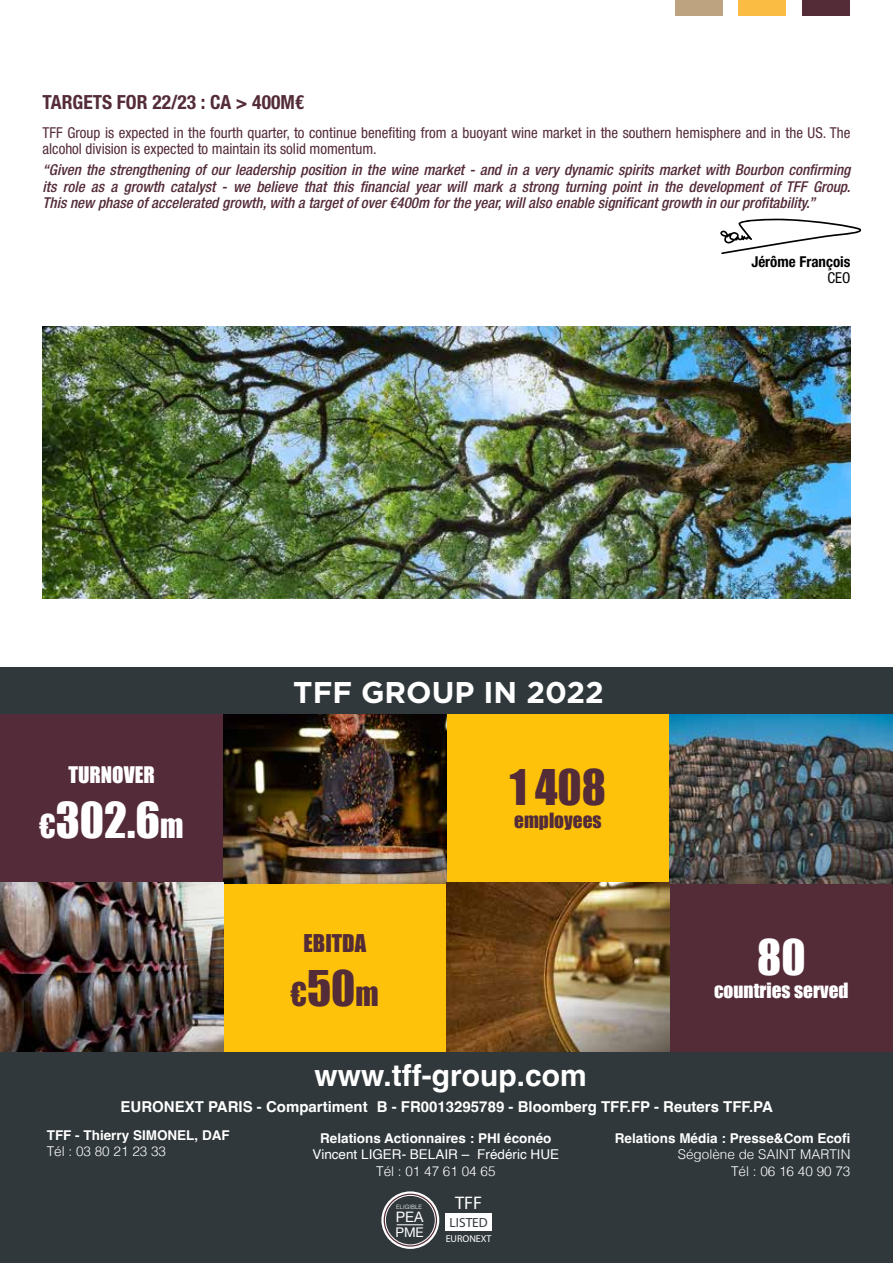
<style>
.page{position:relative;width:893px;height:1263px;background:#fff}
.page>*{position:absolute;margin:0;border:0;box-sizing:border-box;transform-origin:0 0}
.t1{font:45.45px "Impact";color:#fff}
.t2{font:45.15px "Impact";color:#542c38}
.t3{font:45.15px "Impact";color:#fff}
.t4{font:30.15px "Impact";color:#542c38}
.t5{font:700 30px "Helvetica";color:#fff}
.t6{font:700 30px "Gotham";color:#fff}
.t7{font:22.5px "Impact";color:#542c38}
.t8{font:21px "Impact";color:#fff}
.t9{font:700 condensed 19.5px "Helvetica Neue LT Std";color:#542c38}
.t10{font:19.35px "Impact";color:#fff}
.t11{font:19.35px "Impact";color:#542c38}
.t12{font:18.3px "Myriad Pro";color:#fff}
.t13{font:italic 500 condensed 15px/16.5px "Helvetica Neue LT Std";color:#542c38;text-align:justify}
.t14{font:condensed 15px/16.5px "Helvetica Neue LT Std";color:#542c38}
.t15{font:700 15px "Helvetica";color:#fff}
.t16{font:700 condensed 15px "Helvetica Neue LT Std";color:#000}
.t17{font:condensed 15px "Helvetica Neue LT Std";color:#000}
.t18{font:14.4px "Helvetica Neue";color:#fff}
.t19{font:700 13.5px "Helvetica";color:#fff}
.t20{font:300 13.5px/16.5px "Helvetica";color:#fff;text-align:right}
.t21{font:13.5px "Helvetica";color:#fff}
.t22{font:13.35px "Helvetica Neue";color:#fff}
.t23{font:13.2px "Myriad Pro";color:#30383b}
.t24{font:9.9px "Myriad Pro";color:#fff}
.t25{font:300 6px "Helvetica";color:#fff}
.s1{font-size:30.3px}
.s2{font-size:45.15px}
</style>
<div class="page">
<div style="left:675px;top:0;width:47px;height:15px;background:#bda37f"></div>
<div style="left:739px;top:0;width:47px;height:15px;background:#fbbc43"></div>
<div style="left:802px;top:0;width:47px;height:15px;background:#542c38"></div>
<img style="left:43px;top:326px;width:807px;height:272px">
<svg style="left:720px;top:218px;width:141px;height:36px"></svg>
<div style="left:0;top:1051px;width:893px;height:212px;background:#30383b"></div>
<svg style="left:383px;top:1192px;width:55px;height:56px"></svg>
<div style="left:381px;top:1191px;width:58px;height:58px;border:2px solid #fff;border-radius:50%"></div>
<div style="left:385px;top:1195px;width:50px;height:50px;background:#30383b;border-radius:50%"></div>
<div style="left:385px;top:1195px;width:51px;height:50px;border:1px solid #fff;border-radius:50%"></div>
<div style="left:445px;top:1214px;width:47px;height:17px;background:#fff"></div>
<svg style="left:397px;top:1224px;width:26px;height:1px"></svg>
<div style="left:0;top:668px;width:893px;height:46px;background:#30383b"></div>
<div style="left:0;top:714px;width:223px;height:169px;background:#542b38"></div>
<div style="left:446px;top:714px;width:224px;height:169px;background:#fdc209"></div>
<div style="left:223px;top:883px;width:223px;height:169px;background:#fdc209"></div>
<div style="left:670px;top:883px;width:223px;height:169px;background:#542c38"></div>
<img style="left:223px;top:714px;width:223px;height:169px">
<img style="left:0;top:883px;width:223px;height:169px">
<img style="left:670px;top:714px;width:223px;height:169px">
<img style="left:446px;top:883px;width:224px;height:169px">
<h3 class="t9" style="left:43px;top:90px;width:263px">TARGETS FOR 22/23 : CA &gt; 400M€</h3>
<p class="t14" style="left:43px;top:124px;width:809px">TFF Group is expected in the fourth quarter, to continue benefiting from a buoyant wine market in the southern hemisphere and in the US. The alcohol division is expected to maintain its solid momentum.</p>
<p class="t13" style="left:43px;top:162px;width:809px">“Given the strengthening of our leadership position in the wine market - and in a very dynamic spirits market with Bourbon confirming its role as a growth catalyst - we believe that this financial year will mark a strong turning point in the development of TFF Group.<br>This new phase of accelerated growth, with a target of over €400m for the year, will also enable significant growth in our profitability.”</p>
<p class="t16" style="left:751px;top:252px;width:101px">Jérôme François</p>
<p class="t17" style="left:827px;top:269px;width:25px">CEO</p>
<h3 class="t8" style="left:68px;top:759px;width:88px">TURNOVER</h3>
<h1 class="t1" style="left:40px;top:785px;width:145px"><span class="s1">€</span>302.6<span class="s1">m</span></h1>
<h3 class="t6" style="left:293px;top:672px;width:312px">TFF GROUP IN 2022</h3>
<h3 class="t7" style="left:304px;top:926px;width:64px">EBITDA</h3>
<h3 class="t4" style="left:291px;top:971px;width:89px">€<span class="s2">50</span>m</h3>
<h2 class="t2" style="left:510px;top:752px;width:98px">1 408</h2>
<p class="t11" style="left:514px;top:806px;width:89px">employees</p>
<h2 class="t3" style="left:757px;top:922px;width:50px">80</h2>
<p class="t10" style="left:714px;top:975px;width:136px">countries served</p>
<h3 class="t5" style="left:315px;top:1057px;width:274px">www.tff-group.com</h3>
<p class="t15" style="left:120px;top:1097px;width:654px">EURONEXT PARIS - Compartiment B - FR0013295789 - Bloomberg TFF.FP - Reuters TFF.PA</p>
<p class="t19" style="left:47px;top:1126px;width:185px">TFF - Thierry SIMONEL, DAF</p>
<p class="t20" style="left:47px;top:1142px;width:121px">Tél : 03 80 21 23 33</p>
<p class="t19" style="left:320px;top:1130px;width:233px">Relations Actionnaires : PHI éconéo</p>
<p class="t21" style="left:313px;top:1144px;width:248px">Vincent LIGER- BELAIR – Frédéric HUE</p>
<p class="t20" style="left:376px;top:1162px;width:121px">Tél : 01 47 61 04 65</p>
<p class="t25" style="left:396px;top:1202px;width:28px">ELIGIBLE</p>
<p class="t18" style="left:396px;top:1207px;width:29px">PEA</p>
<p class="t22" style="left:395px;top:1223px;width:30px">PME</p>
<p class="t12" style="left:455px;top:1191px;width:29px">TFF</p>
<p class="t23" style="left:450px;top:1214px;width:40px">LISTED</p>
<p class="t24" style="left:446px;top:1233px;width:47px">EURONEXT</p>
<p class="t19" style="left:615px;top:1130px;width:237px">Relations Média : Presse&amp;Com Ecofi</p>
<p class="t20" style="left:678px;top:1145px;width:174px">Ségolène de SAINT MARTIN<br>Tél : 06 16 40 90 73</p>
</div>
